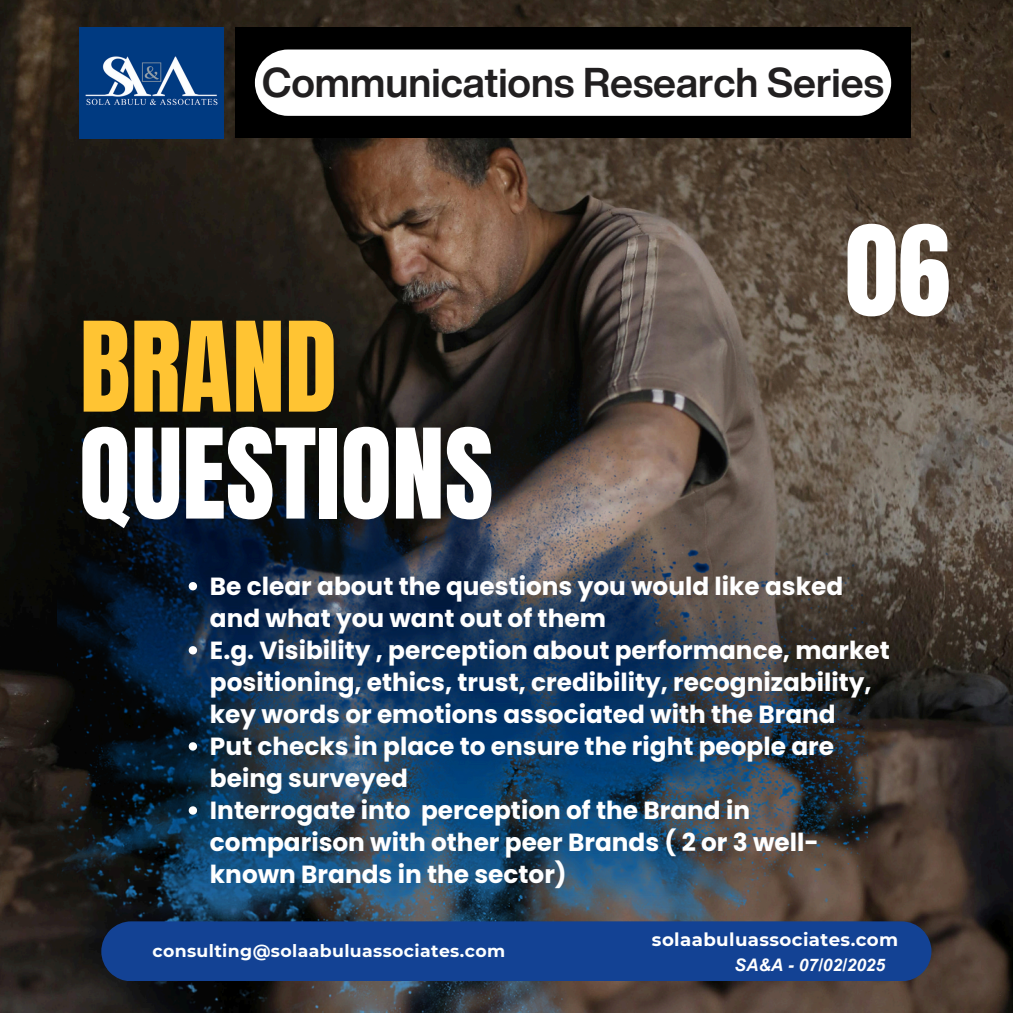
<style>
.page{position:relative;width:1013px;height:1013px;background:#fff}
.page>*{position:absolute;margin:0;border:0;box-sizing:border-box;transform-origin:0 0}
.t1{font:105.88px/106.9px "Anton";color:#fff}
.t2{font:700 40.5px "Helvetica Now Display";color:#211f20}
.t3{font:700 24.75px/32px "Poppins";color:#fff}
.t4{font:700 18.12px "Montserrat";letter-spacing:.02em;color:#fff}
.t5{font:700 17.25px "Montserrat";letter-spacing:.02em;color:#fdffff}
.t6{font:italic 700 17.25px "Arial MT Pro";color:#fff}
.s1{color:#ffc433}
</style>
<div class="page">
<img style="left:0;top:0;width:1012px;height:1012px">
<div style="left:235px;top:27px;width:675px;height:110px;background:#000"></div>
<div style="left:255px;top:50px;width:636px;height:66px;background:#fff;border-radius:33px"></div>
<img style="left:80px;top:27px;width:143px;height:111px">
<img style="left:57px;top:362px;width:810px;height:650px">
<svg style="left:189px;top:582px;width:8px;height:8px"></svg>
<svg style="left:189px;top:646px;width:8px;height:8px"></svg>
<svg style="left:189px;top:742px;width:8px;height:8px"></svg>
<svg style="left:189px;top:806px;width:8px;height:8px"></svg>
<div style="left:101px;top:921px;width:830px;height:60px;background:#134294"></div>
<p class="t2" style="left:262px;top:52px;width:623px">Communications Research Series</p>
<h2 class="t1" style="left:80px;top:315px;width:415px"><span class="s1">BRAND<br></span>QUESTIONS</h2>
<p class="t1" style="left:845px;top:219px;width:106px">06</p>
<p class="t3" style="left:210px;top:570px;width:634px">Be clear about the questions you would like asked and what you want out of them</p>
<h1 class="t3" style="left:210px;top:634px;width:681px">E.g. Visibility , perception about performance, market positioning, ethics, trust, credibility, recognizability, key words or emotions associated with the Brand</h1>
<p class="t3" style="left:210px;top:730px;width:625px">Put checks in place to ensure the right people are being surveyed</p>
<p class="t3" style="left:210px;top:794px;width:610px">Interrogate into perception of the Brand in comparison with other peer Brands ( 2 or 3 well&shy;known Brands in the sector)</p>
<p class="t5" style="left:152px;top:940px;width:354px">consulting@solaabuluassociates.com</p>
<p class="t4" style="left:652px;top:928px;width:248px">solaabuluassociates.com</p>
<p class="t6" style="left:734px;top:958px;width:152px">SA&amp;A - 07/02/2025</p>
</div>
